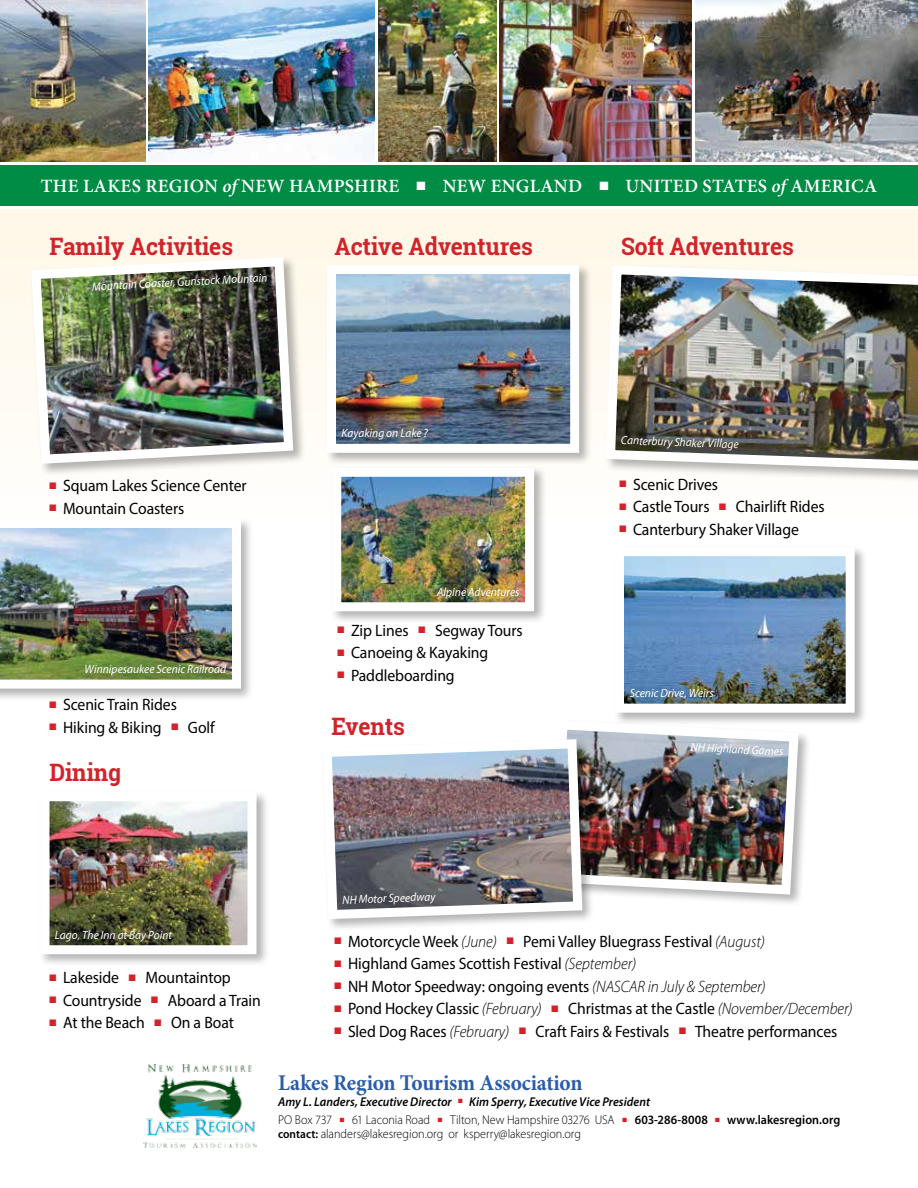
<style>
.page{position:relative;width:918px;height:1188px;background:#fff}
.page>*{position:absolute;margin:0;border:0;box-sizing:border-box;transform-origin:0 0}
.t1{font:700 24px "Roboto Slab";letter-spacing:-.005em;color:#d2232a;scale:.95 1}
.t2{font:700 22.5px "Minion Pro";letter-spacing:-.005em;color:#2a5caa;scale:.95 1}
.t3{font:600 18.75px "Minion Pro";letter-spacing:.015em;color:#fff}
.t4{font:16.5px/22.5px "Myriad Pro";letter-spacing:-.005em;color:#000;scale:.95 1}
.t5{font:italic 600 12.75px/18.8px "Myriad Pro";letter-spacing:.005em;color:#000;scale:.95 1}
.t6{font:300 12.75px "Myriad Pro";letter-spacing:-.005em;color:#000;scale:.95 1}
.t7{font:italic 12px "Myriad Pro";color:#fff;scale:.95 1}
.s1{font-style:italic}
.s2{font-family:"Monotype Sorts";font-size:9px;color:#d2232a}
.s3{font-weight:300;font-style:italic}
.s4{font-weight:300;font-style:normal}
.s5{font-style:normal}
.s6{font-weight:600;font-size:12px}
</style>
<div class="page">
<div style="left:0;top:209px;width:918px;height:315px;background:linear-gradient(to bottom,#fff7e7,#fffefd)"></div>
<div style="left:0;top:165px;width:918px;height:41px;background:#008c44"></div>
<img style="left:143px;top:1064px;width:113px;height:84px">
<img style="left:378px;top:0;width:118px;height:162px">
<img style="left:0;top:0;width:145px;height:162px">
<img style="left:148px;top:0;width:226px;height:162px">
<img style="left:695px;top:0;width:223px;height:162px">
<div style="left:30px;top:255px;width:277px;height:222px;background:#000;opacity:.3"></div>
<img style="left:27px;top:252px;width:271px;height:217px">
<div style="left:325px;top:263px;width:268px;height:203px;background:#000;opacity:.3"></div>
<img style="left:337px;top:275px;width:232px;height:168px">
<div style="left:327px;top:265px;width:252px;height:188px;border:9px solid #fff"></div>
<div style="left:604px;top:263px;width:314px;height:220px;background:#000;opacity:.3"></div>
<img style="left:601px;top:261px;width:317px;height:214px">
<div style="left:330px;top:466px;width:217px;height:158px;background:#000;opacity:.3"></div>
<img style="left:342px;top:478px;width:182px;height:123px">
<div style="left:332px;top:468px;width:202px;height:143px;border:9px solid #fff"></div>
<div style="left:613px;top:545px;width:255px;height:181px;background:#000;opacity:.3"></div>
<img style="left:625px;top:557px;width:220px;height:146px">
<div style="left:615px;top:547px;width:240px;height:166px;border:9px solid #fff"></div>
<div style="left:38px;top:790px;width:231px;height:177px;background:#000;opacity:.3"></div>
<img style="left:50px;top:802px;width:196px;height:142px">
<div style="left:40px;top:792px;width:216px;height:162px;border:9px solid #fff"></div>
<div style="left:549px;top:719px;width:263px;height:189px;background:#000;opacity:.3"></div>
<img style="left:549px;top:716px;width:254px;height:183px">
<div style="left:320px;top:737px;width:275px;height:195px;background:#000;opacity:.3"></div>
<img style="left:320px;top:735px;width:267px;height:189px">
<div style="left:0;top:517px;width:254px;height:184px;background:#000;opacity:.3"></div>
<img style="left:0;top:519px;width:241px;height:170px">
<img style="left:500px;top:0;width:192px;height:162px">
<p class="t3" style="left:41px;top:175px;width:838px">THE LAKES REGION <span class="s1">of</span> NEW HAMPSHIRE ■ NEW ENGLAND ■ UNITED STATES <span class="s1">of</span> AMERICA</p>
<h1 class="t1" style="left:50px;top:229px;width:195px">Family Activities</h1>
<h1 class="t1" style="left:334px;top:229px;width:210px">Active Adventures</h1>
<h1 class="t1" style="left:621px;top:229px;width:184px">Soft Adventures</h1>
<p class="t7" style="left:92px;top:279px;width:186px;rotate:-3deg">Mountain Coaster, Gunstock Mountain</p>
<p class="t4" style="left:50px;top:474px;width:209px"><span class="s2">N</span> Squam Lakes Science Center<br><span class="s2">N</span> Mountain Coasters</p>
<p class="t7" style="left:85px;top:662px;width:150px">Winnipesaukee Scenic Railroad</p>
<p class="t4" style="left:50px;top:693px;width:176px"><span class="s2">N</span> Scenic Train Rides<br><span class="s2">N</span> Hiking &amp; Biking <span class="s2">N</span> Golf</p>
<h1 class="t1" style="left:50px;top:756px;width:77px">Dining</h1>
<p class="t7" style="left:342px;top:426px;width:92px">Kayaking on Lake ?</p>
<p class="t7" style="left:437px;top:585px;width:88px">Alpine Adventures</p>
<p class="t4" style="left:338px;top:619px;width:197px"><span class="s2">N</span> Zip Lines <span class="s2">N</span> Segway Tours<br><span class="s2">N</span> Canoeing &amp; Kayaking<br><span class="s2">N</span> Paddleboarding</p>
<h1 class="t1" style="left:331px;top:710px;width:79px">Events</h1>
<p class="t7" style="left:621px;top:433px;width:126px;rotate:2deg">Canterbury Shaker Village</p>
<p class="t4" style="left:620px;top:473px;width:217px"><span class="s2">N</span> Scenic Drives<br><span class="s2">N</span> Castle Tours <span class="s2">N</span> Chairlift Rides<br><span class="s2">N</span> Canterbury Shaker Village</p>
<p class="t7" style="left:630px;top:686px;width:90px">Scenic Drive, Weirs</p>
<p class="t7" style="left:691px;top:739px;width:99px;rotate:3deg">NH Highland Games</p>
<p class="t7" style="left:55px;top:928px;width:125px">Lago, The Inn at Bay Point</p>
<p class="t4" style="left:50px;top:966px;width:224px"><span class="s2">N</span> Lakeside <span class="s2">N</span> Mountaintop<br><span class="s2">N</span> Countryside <span class="s2">N</span> Aboard a Train<br><span class="s2">N</span> At the Beach <span class="s2">N</span> On a Boat</p>
<p class="t7" style="left:342px;top:892px;width:100px;rotate:-2deg">NH Motor Speedway</p>
<p class="t4" style="left:334px;top:929px;width:547px"><span class="s2">N</span> Motorcycle Week <span class="s3">(June)</span> <span class="s2">N</span> Pemi Valley Bluegrass Festival <span class="s3">(August)<br></span><span class="s2">N</span> Highland Games Scottish Festival <span class="s3">(September)<br></span><span class="s2">N</span> NH Motor Speedway: ongoing events <span class="s3">(NASCAR in July &amp; September)<br></span><span class="s2">N</span> Pond Hockey Classic <span class="s3">(February)</span> <span class="s2">N</span> Christmas at the Castle <span class="s3">(November/December)<br></span><span class="s2">N</span> Sled Dog Races <span class="s3">(February)</span> <span class="s2">N</span> Craft Fairs &amp; Festivals <span class="s2">N</span> Theatre performances</p>
<h2 class="t2" style="left:278px;top:1067px;width:322px">Lakes Region Tourism Association</h2>
<p class="t5" style="left:278px;top:1092px;width:593px">Amy L. Landers, Executive Director <sup>■</sup> Kim Sperry, Executive Vice President<br><span class="s4">PO Box 737</span> <sup>■</sup> <span class="s4">61 Laconia Road</span> <sup>■</sup> <span class="s4">Tilton, New Hampshire 03276 USA</span> <sup>■</sup> <span class="s5">603-286-8008</span> <sup>■</sup> <span class="s5">www.lakesregion.org</span></p>
<p class="t6" style="left:278px;top:1126px;width:320px"><span class="s6">contact:</span> alanders@lakesregion.org or ksperry@lakesregion.org</p>
</div>
